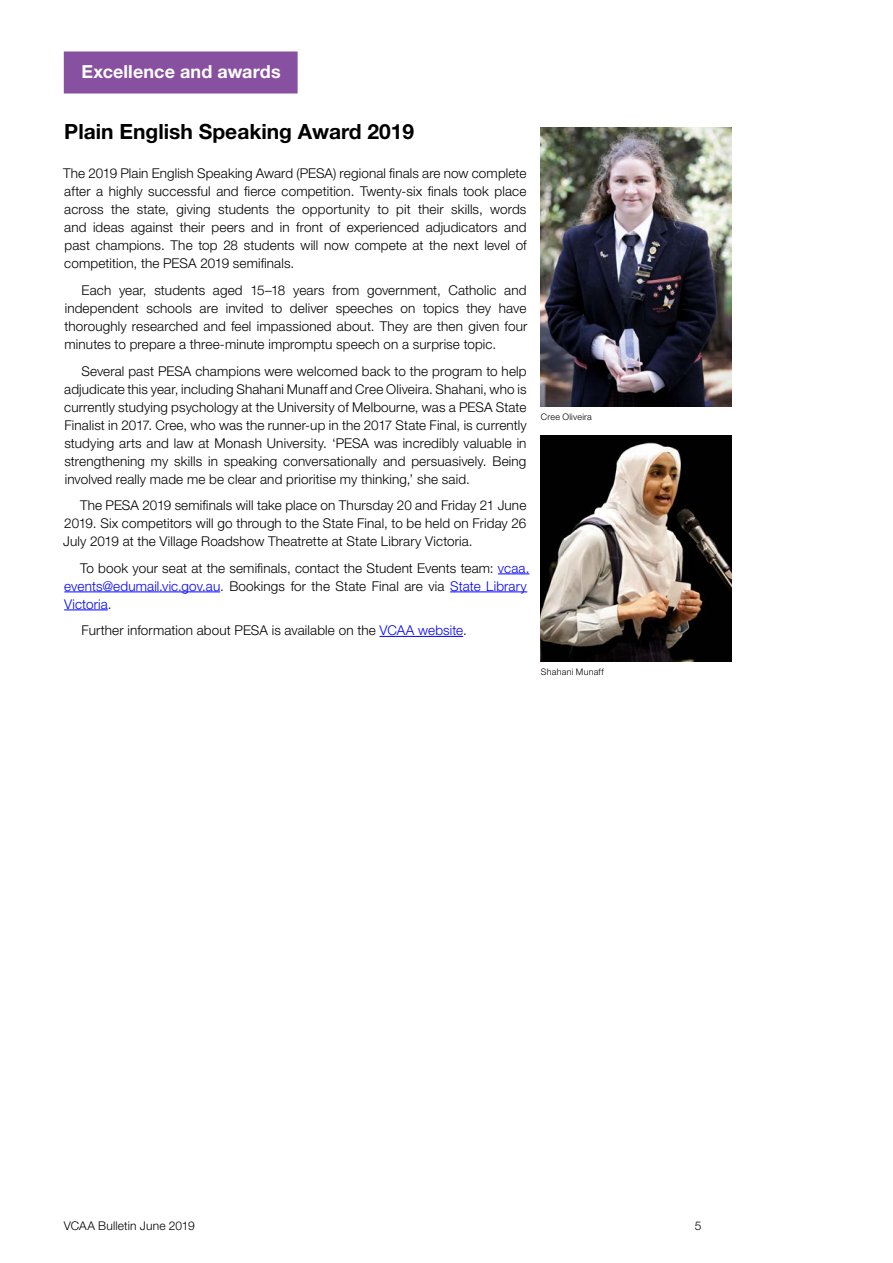
<style>
.page{position:relative;width:893px;height:1263px;background:#fff}
.page>*{position:absolute;margin:0;border:0;box-sizing:border-box;transform-origin:0 0}
.t1{font:700 21px "Helvetica Neue LT";color:#000}
.t2{font:700 18px "Helvetica Neue LT";letter-spacing:.01em;color:#fff}
.t3{font:300 13.5px/18px "Helvetica Neue LT";letter-spacing:.01em;color:#000;text-align:justify}
.t4{font:300 12px "Helvetica Neue LT";letter-spacing:.01em;color:#000}
.t5{font:300 9px "Helvetica Neue LT";letter-spacing:.025em;color:#000}
.s1{color:#00f}
</style>
<div class="page">
<img style="left:540px;top:128px;width:191px;height:278px">
<img style="left:540px;top:436px;width:191px;height:226px">
<div style="left:64px;top:51px;width:234px;height:42px;background:#8850a0"></div>
<hr style="left:498px;top:573px;width:31px;height:1px;background:#00f">
<hr style="left:64px;top:591px;width:156px;height:1px;background:#00f">
<hr style="left:450px;top:591px;width:77px;height:1px;background:#00f">
<hr style="left:64px;top:609px;width:44px;height:1px;background:#00f">
<hr style="left:379px;top:636px;width:84px;height:1px;background:#00f">
<h2 class="t2" style="left:81px;top:60px;width:201px">Excellence and awards</h2>
<h1 class="t1" style="left:64px;top:119px;width:351px">Plain English Speaking Award 2019</h1>
<p class="t3" style="left:63px;top:164px;width:465px">The 2019 Plain English Speaking Award (PESA) regional finals are now complete after a highly successful and fierce competition. Twenty-six finals took place across the state, giving students the opportunity to pit their skills, words and ideas against their peers and in front of experienced adjudicators and past champions. The top 28 students will now compete at the next level of competition, the PESA 2019 semifinals.</p>
<p class="t3" style="left:64px;top:281px;width:464px;text-indent:17px">Each year, students aged 15–18 years from government, Catholic and independent schools are invited to deliver speeches on topics they have thoroughly researched and feel impassioned about. They are then given four minutes to prepare a three-minute impromptu speech on a surprise topic.</p>
<p class="t3" style="left:64px;top:361px;width:464px;text-indent:17px">Several past PESA champions were welcomed back to the program to help adjudicate this year, including Shahani Munaff and Cree Oliveira. Shahani, who is currently studying psychology at the University of Melbourne, was a PESA State Finalist in 2017. Cree, who was the runner-up in the 2017 State Final, is currently studying arts and law at Monash University. ‘PESA was incredibly valuable in strengthening my skills in speaking conversationally and persuasively. Being involved really made me be clear and prioritise my thinking,’ she said.</p>
<p class="t3" style="left:63px;top:496px;width:465px;text-indent:17px">The PESA 2019 semifinals will take place on Thursday 20 and Friday 21 June 2019. Six competitors will go through to the State Final, to be held on Friday 26<br>July 2019 at the Village Roadshow Theatrette at State Library Victoria.</p>
<p class="t3" style="left:64px;top:558px;width:467px;text-align:left;text-indent:16px">To book your seat at the semifinals, contact the Student Events team: <span class="s1">vcaa. events@edumail.vic.gov.au</span>. Bookings for the State Final are via <span class="s1">State Library<br>Victoria</span>.</p>
<p class="t3" style="left:82px;top:621px;width:387px">Further information about PESA is available on the <span class="s1">VCAA website</span>.</p>
<p class="t5" style="left:541px;top:411px;width:53px">Cree Oliveira</p>
<p class="t5" style="left:541px;top:666px;width:64px">Shahani Munaff</p>
<p class="t4" style="left:64px;top:1218px;width:132px">VCAA Bulletin June 2019</p>
<p class="t4" style="left:695px;top:1218px;width:8px">5</p>
</div>
